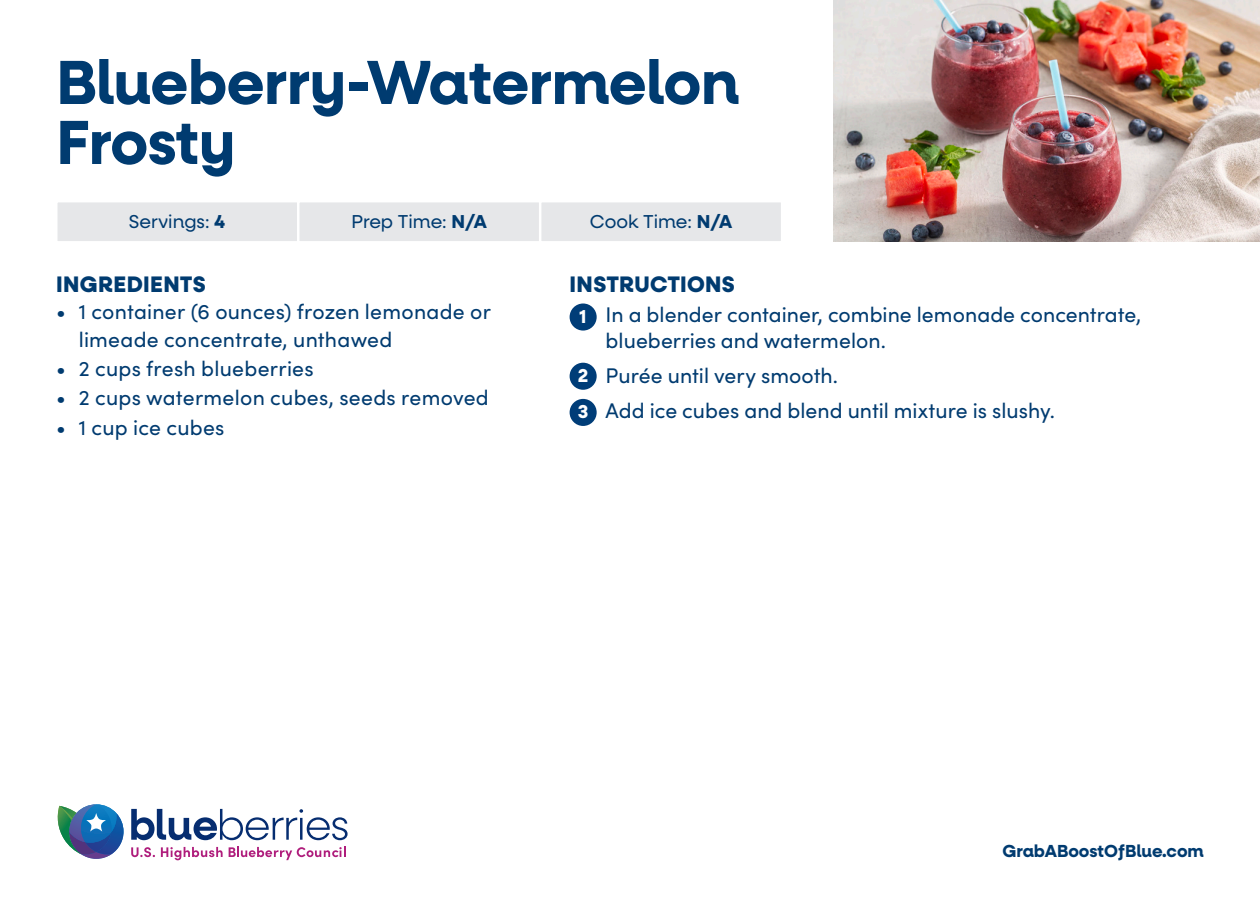
<style>
.page{position:relative;width:1260px;height:900px;background:#fff}
.page>*{position:absolute;margin:0;border:0;box-sizing:border-box;transform-origin:0 0}
.t1{font:700 62.5px/60px "Neulis Alt";letter-spacing:-.01em;color:#003b70}
.t2{font:800 22.5px "Neulis Alt";letter-spacing:.015em;color:#003b70}
.Headline_3{font:21.25px/26.2px "Sofia Pro";letter-spacing:.005em;color:#003b70}
.t3{font:18.75px "Neulis Alt";color:#003b70}
.t4{font:700 18.75px "Neulis Alt";color:#fff}
.t5{font:700 17.5px "Neulis Alt";color:#003b70}
.s1{font-weight:700}
</style>
<div class="page">
<div style="left:55px;top:200px;width:244px;height:44px;background:#e6e7e9;border:2px solid #fff"></div>
<div style="left:297px;top:200px;width:244px;height:44px;background:#e6e7e9;border:2px solid #fff"></div>
<div style="left:539px;top:200px;width:244px;height:44px;background:#e6e7e9;border:2px solid #fff"></div>
<img style="left:833px;top:0;width:427px;height:241px">
<svg style="left:57px;top:804px;width:67px;height:55px"></svg>
<svg style="left:131px;top:809px;width:217px;height:31px"></svg>
<svg style="left:131px;top:847px;width:24px;height:10px"></svg>
<svg style="left:161px;top:847px;width:62px;height:13px"></svg>
<svg style="left:229px;top:847px;width:116px;height:13px"></svg>
<div style="left:570px;top:304px;width:27px;height:27px;background:#003d78;border-radius:50%"></div>
<div style="left:570px;top:363px;width:27px;height:27px;background:#003d78;border-radius:50%"></div>
<div style="left:570px;top:399px;width:27px;height:27px;background:#003d78;border-radius:50%"></div>
<p class="t1" style="left:56px;top:54px;width:684px">Blueberry-Watermelon<br>Frosty</p>
<p class="t3" style="left:129px;top:211px;width:98px">Servings: <span class="s1">4</span></p>
<p class="t3" style="left:351px;top:211px;width:137px">Prep Time: <span class="s1">N/A</span></p>
<p class="t3" style="left:590px;top:211px;width:144px">Cook Time: <span class="s1">N/A</span></p>
<p class="t2" style="left:56px;top:270px;width:151px">INGREDIENTS</p>
<p class="Headline_3" style="left:79px;top:297px;width:414px;line-height:27.5px;text-indent:-22px">• 1 container (6 ounces) frozen lemonade or limeade concentrate, unthawed</p>
<p class="Headline_3" style="left:56px;top:354px;width:259px">• 2 cups fresh blueberries</p>
<p class="Headline_3" style="left:56px;top:384px;width:434px">• 2 cups watermelon cubes, seeds removed</p>
<p class="Headline_3" style="left:56px;top:413px;width:170px">• 1 cup ice cubes</p>
<p class="t2" style="left:570px;top:270px;width:167px">INSTRUCTIONS</p>
<p class="Headline_3" style="left:606px;top:300px;width:537px">In a blender container, combine lemonade concentrate, blueberries and watermelon.</p>
<p class="Headline_3" style="left:606px;top:361px;width:234px">Purée until very smooth.</p>
<p class="Headline_3" style="left:606px;top:397px;width:451px">Add ice cubes and blend until mixture is slushy.</p>
<p class="t4" style="left:579px;top:305px;width:9px">1</p>
<p class="t4" style="left:578px;top:365px;width:12px">2</p>
<p class="t4" style="left:578px;top:401px;width:12px">3</p>
<p class="t5" style="left:1003px;top:840px;width:203px">GrabABoostOfBlue.com</p>
</div>
